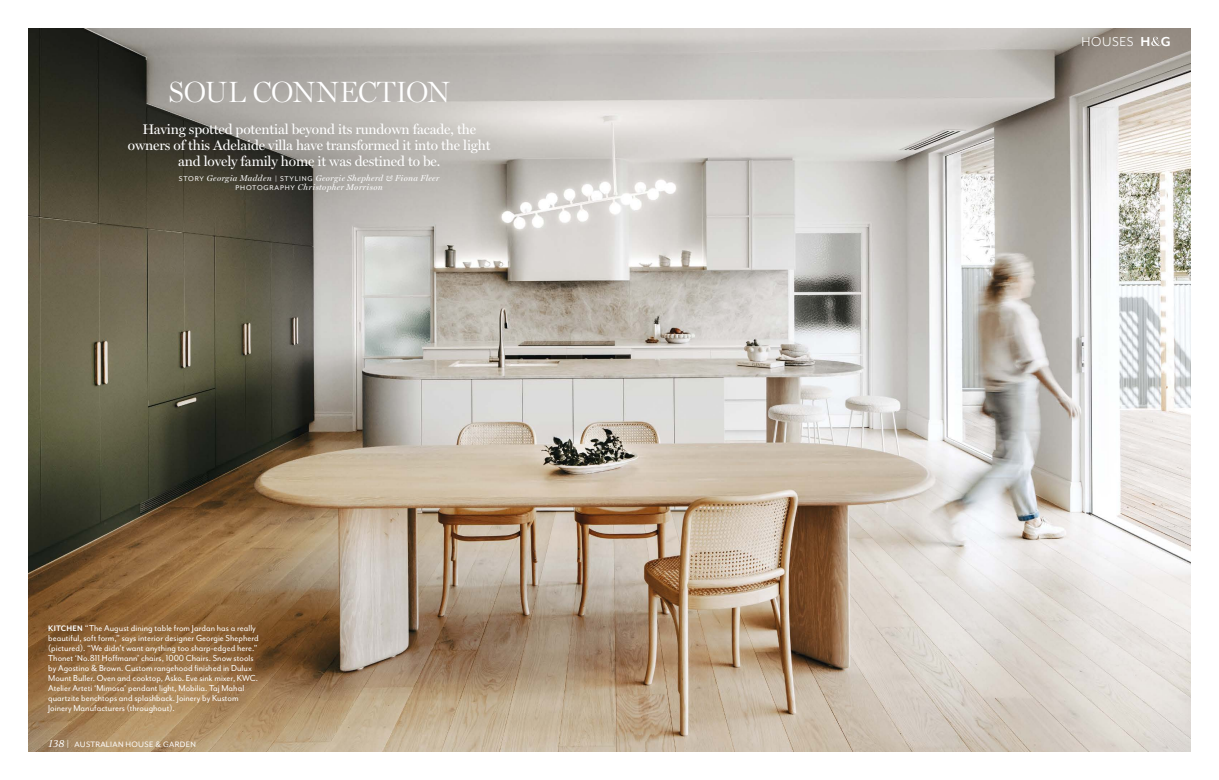
<style>
.page{position:relative;width:1219px;height:780px;background:#fff}
.page>*{position:absolute;margin:0;border:0;box-sizing:border-box;transform-origin:0 0}
.t1{font:300 29.4px "Miller Display";letter-spacing:-.005em;color:#fff}
.t2{font:14.8px "Mr Eaves San OT";letter-spacing:.04em;color:#fff}
.t3{font:14px/16px "Miller Display";letter-spacing:-.01em;color:#fff;text-align:center}
.t4{font:10px/10px "Mr Eaves San OT";letter-spacing:.005em;color:#fff;scale:.95 1}
.t5{font:9px "Mr Eaves Mod OT";letter-spacing:.03em;color:#fff}
.t6{font:italic 8.5px/9px "Miller Display";letter-spacing:.04em;color:#fff;text-align:center}
.s1{font-family:"Mr Eaves San OT";font-style:normal;font-size:8px}
.s2{font-weight:700;font-size:9.2px}
.s3{font-family:"Eidetic Neo OT";font-style:italic;font-size:11.4px}
.s4{font-family:"Mr Eaves San OT";font-size:10.4px}
.s5{font-family:"Mr Eaves Mod OT";font-weight:700;font-size:15px}
</style>
<div class="page">
<img style="left:28px;top:28px;width:1163px;height:723px">
<svg style="left:1151px;top:37px;width:10px;height:9px"></svg>
<h1 class="t1" style="left:169px;top:74px;width:283px">SOUL CONNECTION</h1>
<h3 class="t3" style="left:128px;top:122px;width:364px">Having spotted potential beyond its rundown facade, the owners of this Adelaide villa have transformed it into the light and lovely family home it was destined to be.</h3>
<p class="t6" style="left:179px;top:174px;width:262px"><span class="s1">STORY</span> Georgia Madden <span class="s1">| STYLING</span> Georgie Shepherd &amp; Fiona Fleer<br><span class="s1">PHOTOGRAPHY</span> Christopher Morrison</p>
<p class="t4" style="left:48px;top:623px;width:223px"><span class="s2">KITCHEN</span> “The August dining table from Jardan has a really beautiful, soft form,” says interior designer Georgie Shepherd (pictured). “We didn’t want anything too sharp-edged here.” Thonet ‘No.811 Hoffmann’ chairs, 1000 Chairs. Snow stools by Agostino &amp; Brown. Custom rangehood finished in Dulux Mount Buller. Oven and cooktop, Asko. Eve sink mixer, KWC.<br>Atelier Arteti ‘Mimosa’ pendant light, Mobilia. Taj Mahal quartzite benchtops and splashback. Joinery by Kustom Joinery Manufacturers (throughout).</p>
<p class="t5" style="left:48px;top:739px;width:149px"><span class="s3">138</span> <span class="s4">|</span> AUSTRALIAN HOUSE &amp; GARDEN</p>
<h2 class="t2" style="left:1082px;top:34px;width:91px">HOUSES <span class="s5">H G</span></h2>
</div>
